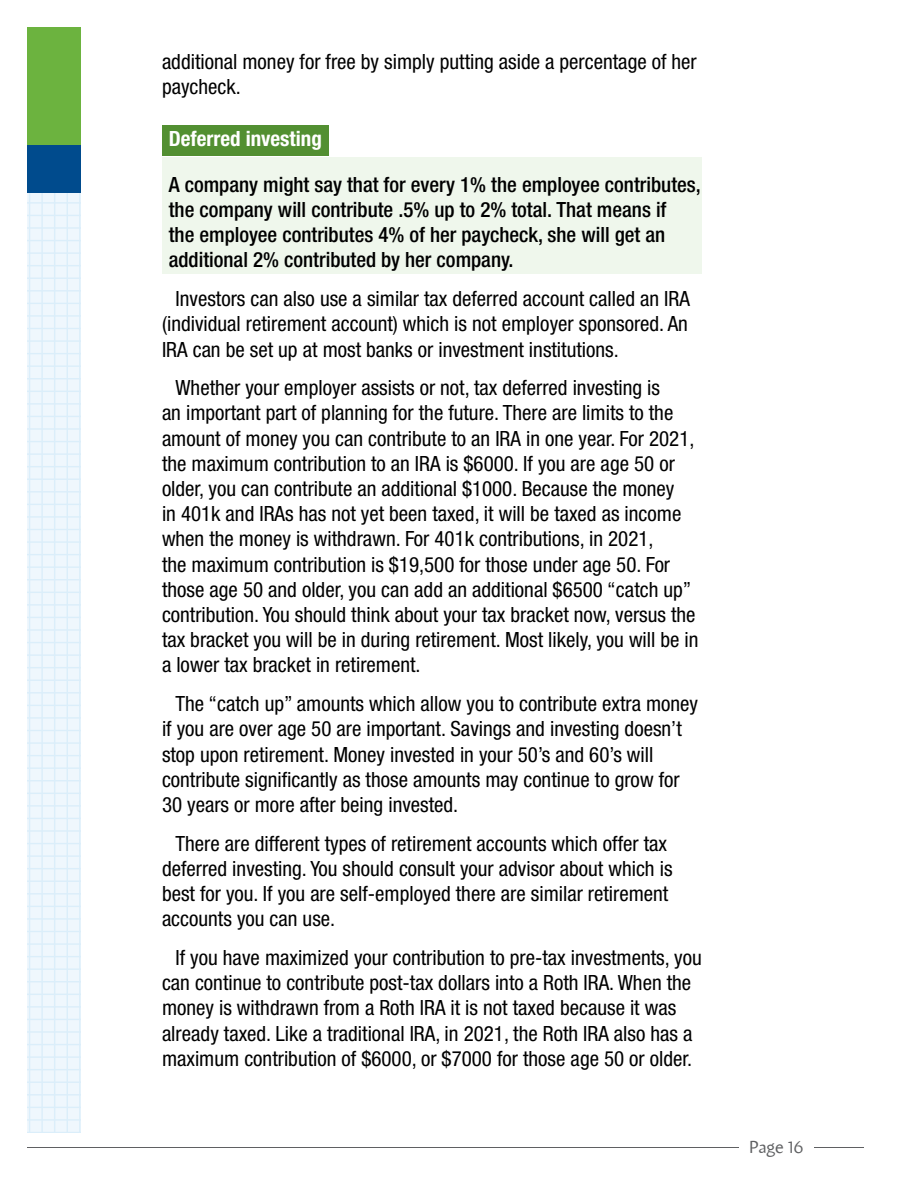
<style>
.page{position:relative;width:918px;height:1188px;background:#fff}
.page>*{position:absolute;margin:0;border:0;box-sizing:border-box;transform-origin:0 0}
.t1{font:condensed 21px/25.2px "Helvetica Neue LT Std";color:#000}
.t2{font:500 condensed 21px/25.2px "Helvetica Neue LT Std";color:#000}
.t3{font:700 condensed 21px "Helvetica Neue LT Std";color:#fff}
.t4{font:18px "Amira";letter-spacing:-.005em;color:#5f6062}
</style>
<div class="page">
<hr style="left:27px;top:1147px;width:837px;height:1px;background:#5f6062">
<div style="left:739px;top:1132px;width:74px;height:28px;background:#fff"></div>
<div style="left:27px;top:27px;width:54px;height:1105px;background:#eff7fd"></div>
<hr style="left:27px;top:202px;width:54px;height:2px;background:#dbeefa">
<hr style="left:27px;top:215px;width:54px;height:1px;background:#dbeefa">
<hr style="left:27px;top:227px;width:54px;height:2px;background:#dbeefa">
<hr style="left:27px;top:240px;width:54px;height:1px;background:#dbeefa">
<hr style="left:27px;top:252px;width:54px;height:2px;background:#dbeefa">
<hr style="left:27px;top:265px;width:54px;height:1px;background:#dbeefa">
<hr style="left:27px;top:278px;width:54px;height:1px;background:#dbeefa">
<hr style="left:27px;top:290px;width:54px;height:2px;background:#dbeefa">
<hr style="left:27px;top:303px;width:54px;height:1px;background:#dbeefa">
<hr style="left:27px;top:315px;width:54px;height:2px;background:#dbeefa">
<hr style="left:27px;top:328px;width:54px;height:1px;background:#dbeefa">
<hr style="left:27px;top:340px;width:54px;height:2px;background:#dbeefa">
<hr style="left:27px;top:353px;width:54px;height:1px;background:#dbeefa">
<hr style="left:27px;top:365px;width:54px;height:2px;background:#dbeefa">
<hr style="left:27px;top:378px;width:54px;height:1px;background:#dbeefa">
<hr style="left:27px;top:391px;width:54px;height:1px;background:#dbeefa">
<hr style="left:27px;top:403px;width:54px;height:2px;background:#dbeefa">
<hr style="left:27px;top:416px;width:54px;height:1px;background:#dbeefa">
<hr style="left:27px;top:428px;width:54px;height:2px;background:#dbeefa">
<hr style="left:27px;top:441px;width:54px;height:1px;background:#dbeefa">
<hr style="left:27px;top:453px;width:54px;height:2px;background:#dbeefa">
<hr style="left:27px;top:466px;width:54px;height:1px;background:#dbeefa">
<hr style="left:27px;top:479px;width:54px;height:1px;background:#dbeefa">
<hr style="left:27px;top:491px;width:54px;height:2px;background:#dbeefa">
<hr style="left:27px;top:504px;width:54px;height:1px;background:#dbeefa">
<hr style="left:27px;top:516px;width:54px;height:2px;background:#dbeefa">
<hr style="left:27px;top:529px;width:54px;height:1px;background:#dbeefa">
<hr style="left:27px;top:541px;width:54px;height:2px;background:#dbeefa">
<hr style="left:27px;top:554px;width:54px;height:1px;background:#dbeefa">
<hr style="left:27px;top:566px;width:54px;height:2px;background:#dbeefa">
<hr style="left:27px;top:579px;width:54px;height:1px;background:#dbeefa">
<hr style="left:27px;top:592px;width:54px;height:1px;background:#dbeefa">
<hr style="left:27px;top:604px;width:54px;height:2px;background:#dbeefa">
<hr style="left:27px;top:617px;width:54px;height:1px;background:#dbeefa">
<hr style="left:27px;top:629px;width:54px;height:2px;background:#dbeefa">
<hr style="left:27px;top:642px;width:54px;height:1px;background:#dbeefa">
<hr style="left:27px;top:654px;width:54px;height:2px;background:#dbeefa">
<hr style="left:27px;top:667px;width:54px;height:1px;background:#dbeefa">
<hr style="left:27px;top:680px;width:54px;height:1px;background:#dbeefa">
<hr style="left:27px;top:692px;width:54px;height:2px;background:#dbeefa">
<hr style="left:27px;top:705px;width:54px;height:1px;background:#dbeefa">
<hr style="left:27px;top:717px;width:54px;height:2px;background:#dbeefa">
<hr style="left:27px;top:730px;width:54px;height:1px;background:#dbeefa">
<hr style="left:27px;top:742px;width:54px;height:2px;background:#dbeefa">
<hr style="left:27px;top:755px;width:54px;height:1px;background:#dbeefa">
<hr style="left:27px;top:767px;width:54px;height:2px;background:#dbeefa">
<hr style="left:27px;top:780px;width:54px;height:1px;background:#dbeefa">
<hr style="left:27px;top:793px;width:54px;height:1px;background:#dbeefa">
<hr style="left:27px;top:805px;width:54px;height:2px;background:#dbeefa">
<hr style="left:27px;top:818px;width:54px;height:1px;background:#dbeefa">
<hr style="left:27px;top:830px;width:54px;height:2px;background:#dbeefa">
<hr style="left:27px;top:843px;width:54px;height:1px;background:#dbeefa">
<hr style="left:27px;top:855px;width:54px;height:2px;background:#dbeefa">
<hr style="left:27px;top:868px;width:54px;height:1px;background:#dbeefa">
<hr style="left:27px;top:881px;width:54px;height:1px;background:#dbeefa">
<hr style="left:27px;top:893px;width:54px;height:2px;background:#dbeefa">
<hr style="left:27px;top:906px;width:54px;height:1px;background:#dbeefa">
<hr style="left:27px;top:918px;width:54px;height:2px;background:#dbeefa">
<hr style="left:27px;top:931px;width:54px;height:1px;background:#dbeefa">
<hr style="left:27px;top:943px;width:54px;height:2px;background:#dbeefa">
<hr style="left:27px;top:956px;width:54px;height:1px;background:#dbeefa">
<hr style="left:27px;top:968px;width:54px;height:2px;background:#dbeefa">
<hr style="left:27px;top:981px;width:54px;height:1px;background:#dbeefa">
<hr style="left:27px;top:994px;width:54px;height:1px;background:#dbeefa">
<hr style="left:27px;top:1006px;width:54px;height:2px;background:#dbeefa">
<hr style="left:27px;top:1019px;width:54px;height:1px;background:#dbeefa">
<hr style="left:27px;top:1031px;width:54px;height:2px;background:#dbeefa">
<hr style="left:27px;top:1044px;width:54px;height:1px;background:#dbeefa">
<hr style="left:27px;top:1056px;width:54px;height:2px;background:#dbeefa">
<hr style="left:27px;top:1069px;width:54px;height:1px;background:#dbeefa">
<hr style="left:27px;top:1082px;width:54px;height:1px;background:#dbeefa">
<hr style="left:27px;top:1094px;width:54px;height:2px;background:#dbeefa">
<hr style="left:27px;top:1107px;width:54px;height:1px;background:#dbeefa">
<hr style="left:27px;top:1119px;width:54px;height:2px;background:#dbeefa">
<hr style="left:27px;top:1132px;width:54px;height:1px;background:#dbeefa">
<hr style="left:29px;top:27px;width:1px;height:1105px;background:#dbeefa">
<hr style="left:41px;top:27px;width:2px;height:1105px;background:#dbeefa">
<hr style="left:54px;top:27px;width:1px;height:1105px;background:#dbeefa">
<hr style="left:67px;top:27px;width:1px;height:1105px;background:#dbeefa">
<hr style="left:79px;top:27px;width:2px;height:1105px;background:#dbeefa">
<div style="left:27px;top:27px;width:54px;height:118px;background:#6cb33f"></div>
<div style="left:27px;top:145px;width:54px;height:47px;background:#004b8d"></div>
<div style="left:162px;top:125px;width:167px;height:31px;background:#528f31"></div>
<div style="left:162px;top:157px;width:540px;height:116px;background:#eff7ec"></div>
<p class="t1" style="left:162px;top:49px;width:536px">additional money for free by simply putting aside a percentage of her paycheck.</p>
<p class="t3" style="left:169px;top:126px;width:155px">Deferred investing</p>
<p class="t2" style="left:169px;top:172px;width:534px">A company might say that for every 1% the employee contributes, the company will contribute .5% up to 2% total. That means if<br>the employee contributes 4% of her paycheck, she will get an additional 2% contributed by her company.</p>
<p class="t1" style="left:162px;top:286px;width:529px;text-align:justify;text-indent:14px">Investors can also use a similar tax deferred account called an IRA (individual retirement account) which is not employer sponsored. An IRA can be set up at most banks or investment institutions.</p>
<p class="t1" style="left:162px;top:375px;width:538px;text-indent:14px">Whether your employer assists or not, tax deferred investing is<br>an important part of planning for the future. There are limits to the amount of money you can contribute to an IRA in one year. For 2021, the maximum contribution to an IRA is $6000. If you are age 50 or older, you can contribute an additional $1000. Because the money<br>in 401k and IRAs has not yet been taxed, it will be taxed as income when the money is withdrawn. For 401k contributions, in 2021,<br>the maximum contribution is $19,500 for those under age 50. For those age 50 and older, you can add an additional $6500 “catch up” contribution. You should think about your tax bracket now, versus the tax bracket you will be in during retirement. Most likely, you will be in a lower tax bracket in retirement.</p>
<p class="t1" style="left:162px;top:691px;width:538px;text-indent:14px">The “catch up” amounts which allow you to contribute extra money if you are over age 50 are important. Savings and investing doesn’t stop upon retirement. Money invested in your 50’s and 60’s will contribute significantly as those amounts may continue to grow for 30 years or more after being invested.</p>
<p class="t1" style="left:162px;top:830px;width:512px;text-indent:14px">There are different types of retirement accounts which offer tax deferred investing. You should consult your advisor about which is best for you. If you are self-employed there are similar retirement accounts you can use.</p>
<p class="t1" style="left:162px;top:945px;width:541px;text-indent:14px">If you have maximized your contribution to pre-tax investments, you can continue to contribute post-tax dollars into a Roth IRA. When the money is withdrawn from a Roth IRA it is not taxed because it was already taxed. Like a traditional IRA, in 2021, the Roth IRA also has a maximum contribution of $6000, or $7000 for those age 50 or older.</p>
<p class="t4" style="left:749px;top:1137px;width:56px">Page 16</p>
</div>
